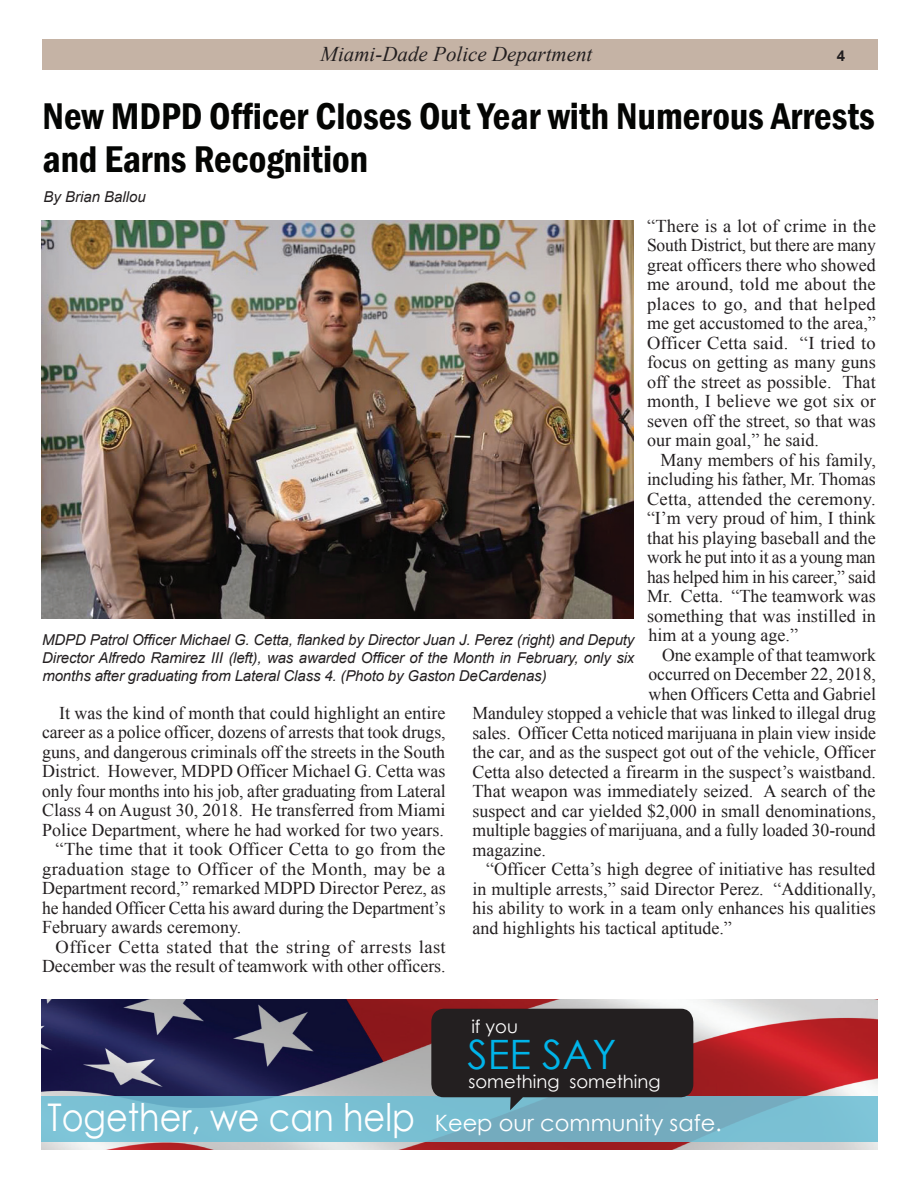
<style>
.page{position:relative;width:918px;height:1188px;background:#fff}
.page>*{position:absolute;margin:0;border:0;box-sizing:border-box;transform-origin:0 0}
.t1{font:40.5px "Century Gothic";color:#00b4e9}
.t2{font:600 condensed 38.25px/43.5px "Franklin Gothic";color:#040503}
.t3{font:22.5px "Century Gothic";color:#fff}
.t4{font:italic 21px "Times New Roman";color:#231f20}
.t5{font:18px/19.5px "Times New Roman";color:#231f20;text-align:justify}
.t6{font:18px "Times New Roman";letter-spacing:.025em;color:#231f20}
.t7{font:18px "Century Gothic";color:#fff}
.t8{font:italic 15px/18px "Arial";letter-spacing:-.01em;color:#231f20;text-align:justify}
.t9{font:700 15px "Arial";color:#231f20}
.s1{font-size:38.1px}
</style>
<div class="page">
<div style="left:42px;top:40px;width:836px;height:30px;background:#c5b3a5"></div>
<img style="left:41px;top:220px;width:593px;height:398px">
<img style="left:41px;top:999px;width:837px;height:150px">
<svg style="left:41px;top:1096px;width:837px;height:46px;background:#78bacd"></svg>
<svg style="left:431px;top:1009px;width:262px;height:101px;background:#30363a"></svg>
<div style="left:471px;top:1020px;width:71px;height:19px;background:#231f20"></div>
<div style="left:468px;top:1074px;width:196px;height:21px;background:#231f20"></div>
<p class="t4" style="left:321px;top:39px;width:273px">Miami-Dade Police Department</p>
<p class="t9" style="left:837px;top:46px;width:10px">4</p>
<h2 class="t2" style="left:43px;top:94px;width:834px">New MDPD Officer Closes Out Year with Numerous Arrests and Earns Recognition</h2>
<p class="t8" style="left:43px;top:188px;width:104px">By Brian Ballou</p>
<p class="t5" style="left:647px;top:216px;width:231px">“There is a lot of crime in the South District, but there are many great officers there who showed me around, told me about the places to go, and that helped me get accustomed to the area,” Officer Cetta said. “I tried to focus on getting as many guns off the street as possible. That month, I believe we got six or seven off the street, so that was our main goal,” he said.</p>
<p class="t5" style="left:647px;top:450px;width:230px;text-indent:14px">Many members of his family, including his father, Mr. Thomas Cetta, attended the ceremony. “I’m very proud of him, I think that his playing baseball and the work he put into it as a young man has helped him in his career,” said Mr. Cetta. “The teamwork was something that was instilled in him at a young age.”</p>
<p class="t5" style="left:662px;top:645px;width:215px">One example of that teamwork</p>
<p class="t5" style="left:649px;top:664px;width:229px">occurred on December 22, 2018,</p>
<p class="t5" style="left:649px;top:684px;width:229px">when Officers Cetta and Gabriel</p>
<p class="t5" style="left:472px;top:703px;width:405px">Manduley stopped a vehicle that was linked to illegal drug</p>
<p class="t5" style="left:472px;top:723px;width:405px">sales. Officer Cetta noticed marijuana in plain view inside</p>
<p class="t5" style="left:472px;top:742px;width:405px">the car, and as the suspect got out of the vehicle, Officer</p>
<p class="t5" style="left:472px;top:762px;width:405px">Cetta also detected a firearm in the suspect’s waistband.</p>
<p class="t5" style="left:472px;top:781px;width:405px">That weapon was immediately seized. A search of the</p>
<p class="t5" style="left:472px;top:801px;width:405px">suspect and car yielded $2,000 in small denominations,</p>
<p class="t5" style="left:472px;top:820px;width:405px">multiple baggies of marijuana, and a fully loaded 30-round</p>
<p class="t5" style="left:472px;top:840px;width:75px">magazine.</p>
<p class="t5" style="left:486px;top:859px;width:391px">“Officer Cetta’s high degree of initiative has resulted</p>
<p class="t5" style="left:472px;top:879px;width:405px">in multiple arrests,” said Director Perez. “Additionally,</p>
<p class="t5" style="left:472px;top:898px;width:405px">his ability to work in a team only enhances his qualities</p>
<p class="t5" style="left:472px;top:918px;width:261px">and highlights his tactical aptitude.”</p>
<p class="t8" style="left:42px;top:631px;width:594px">MDPD Patrol Officer Michael G. Cetta, flanked by Director Juan J. Perez (right) and Deputy Director Alfredo Ramirez III (left), was awarded Officer of the Month in February, only six months after graduating from Lateral Class 4. (Photo by Gaston DeCardenas)</p>
<p class="t5" style="left:59px;top:703px;width:388px">It was the kind of month that could highlight an entire</p>
<p class="t5" style="left:42px;top:722px;width:405px">career as a police officer, dozens of arrests that took drugs,</p>
<p class="t5" style="left:42px;top:742px;width:405px">guns, and dangerous criminals off the streets in the South</p>
<p class="t5" style="left:42px;top:761px;width:405px">District. However, MDPD Officer Michael G. Cetta was</p>
<p class="t5" style="left:42px;top:781px;width:405px">only four months into his job, after graduating from Lateral</p>
<p class="t5" style="left:42px;top:800px;width:405px">Class 4 on August 30, 2018. He transferred from Miami</p>
<p class="t5" style="left:42px;top:820px;width:403px">Police Department, where he had worked for two years.</p>
<p class="t5" style="left:56px;top:839px;width:391px">“The time that it took Officer Cetta to go from the</p>
<p class="t5" style="left:42px;top:859px;width:405px">graduation stage to Officer of the Month, may be a</p>
<p class="t5" style="left:42px;top:878px;width:405px">Department record,” remarked MDPD Director Perez, as</p>
<p class="t5" style="left:42px;top:898px;width:405px">he handed Officer Cetta his award during the Department’s</p>
<p class="t5" style="left:42px;top:917px;width:201px">February awards ceremony.</p>
<p class="t6" style="left:56px;top:935px;width:392px">Officer Cetta stated that the string of arrests last</p>
<p class="t5" style="left:42px;top:956px;width:405px">December was the result of teamwork with other officers.</p>
<p class="t7" style="left:471px;top:1014px;width:48px">if you</p>
<p class="t7" style="left:468px;top:1068px;width:194px">something something</p>
<h1 class="t1" style="left:468px;top:1026px;width:150px">SEE SAY</h1>
<p class="t3" style="left:47px;top:1107px;width:676px"><span class="s1">Together, we can help</span> Keep our community safe.</p>
</div>
